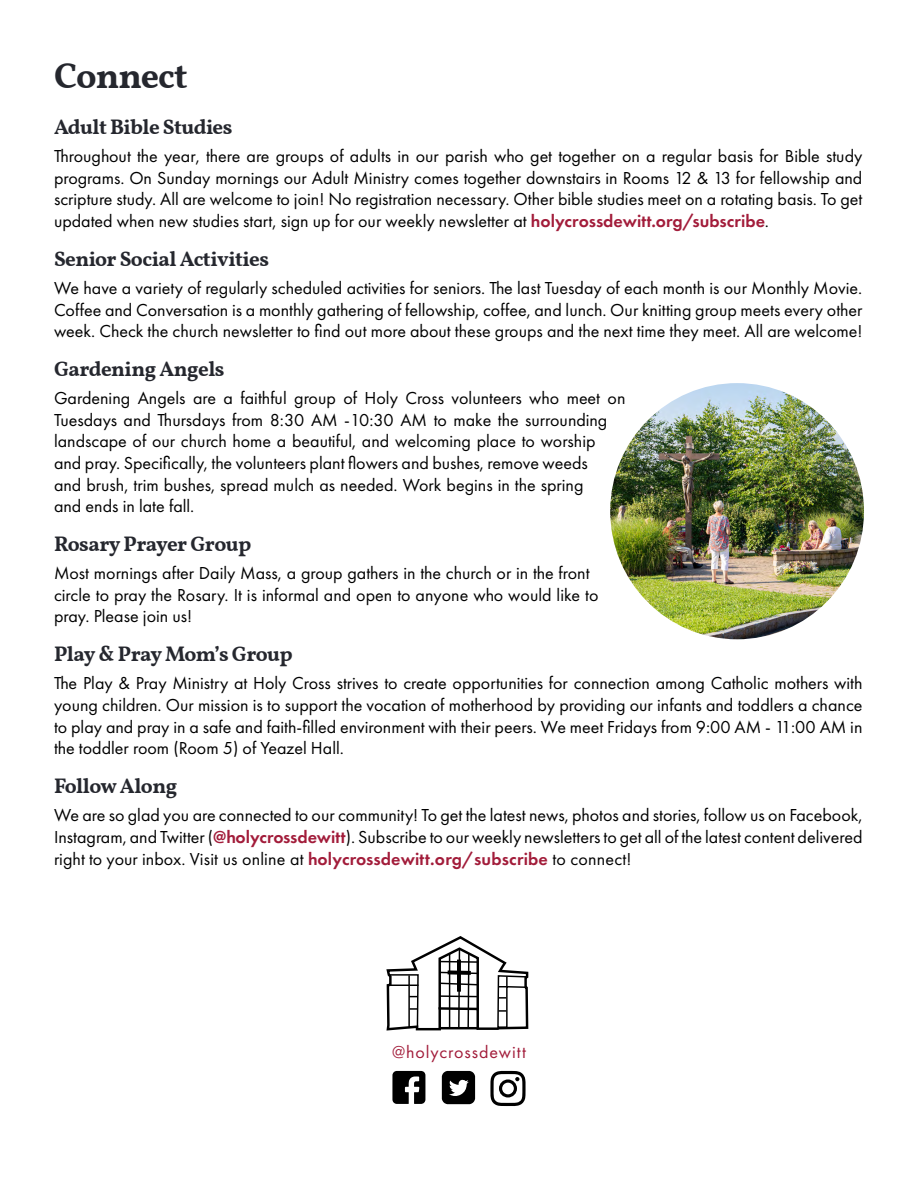
<style>
.page{position:relative;width:918px;height:1188px;background:#fff}
.page>*{position:absolute;margin:0;border:0;box-sizing:border-box;transform-origin:0 0}
.t1{font:700 36px "Vollkorn";letter-spacing:-.025em;color:#25272e}
.t2{font:700 21px "Vollkorn";letter-spacing:-.025em;color:#25272e}
.t3{font:18px/21.6px "Futura PT";color:#000;text-align:justify}
.t4{font:18px "Futura PT";letter-spacing:.05em;color:#a21c3a}
.s1{font-weight:600;color:#a21c3a}
</style>
<div class="page">
<svg style="left:386px;top:936px;width:143px;height:95px"></svg>
<svg style="left:392px;top:1071px;width:33px;height:33px"></svg>
<svg style="left:442px;top:1071px;width:33px;height:33px"></svg>
<svg style="left:490px;top:1071px;width:36px;height:35px"></svg>
<img style="left:610px;top:383px;width:254px;height:256px">
<h1 class="t1" style="left:54px;top:49px;width:135px">Connect</h1>
<p class="t2" style="left:54px;top:111px;width:180px">Adult Bible Studies</p>
<p class="t3" style="left:54px;top:145px;width:810px">Throughout the year, there are groups of adults in our parish who get together on a regular basis for Bible study programs. On Sunday mornings our Adult Ministry comes together downstairs in Rooms 12 &amp; 13 for fellowship and scripture study. All are welcome to join! No registration necessary. Other bible studies meet on a rotating basis. To get updated when new studies start, sign up for our weekly newsletter at <span class="s1">holycrossdewitt.org/subscribe</span>.</p>
<p class="t2" style="left:54px;top:243px;width:217px">Senior Social Activities</p>
<p class="t3" style="left:54px;top:277px;width:810px">We have a variety of regularly scheduled activities for seniors. The last Tuesday of each month is our Monthly Movie.<br>Coffee and Conversation is a monthly gathering of fellowship, coffee, and lunch. Our knitting group meets every other week. Check the church newsletter to find out more about these groups and the next time they meet. All are welcome!</p>
<p class="t2" style="left:54px;top:353px;width:172px">Gardening Angels</p>
<p class="t3" style="left:54px;top:387px;width:573px;text-align:left">Gardening Angels are a faithful group of Holy Cross volunteers who meet on Tuesdays and Thursdays from 8:30 AM -10:30 AM to make the surrounding landscape of our church home a beautiful, and welcoming place to worship and pray. Specifically, the volunteers plant flowers and bushes, remove weeds<br>and brush, trim bushes, spread mulch as needed. Work begins in the spring<br>and ends in late fall.</p>
<p class="t2" style="left:54px;top:528px;width:199px">Rosary Prayer Group</p>
<p class="t3" style="left:54px;top:562px;width:546px;text-align:left">Most mornings after Daily Mass, a group gathers in the church or in the front circle to pray the Rosary. It is informal and open to anyone who would like to pray. Please join us!</p>
<p class="t2" style="left:54px;top:638px;width:240px">Play &amp; Pray Mom’s Group</p>
<p class="t3" style="left:54px;top:673px;width:810px">The Play &amp; Pray Ministry at Holy Cross strives to create opportunities for connection among Catholic mothers with young children. Our mission is to support the vocation of motherhood by providing our infants and toddlers a chance to play and pray in a safe and faith-filled environment with their peers. We meet Fridays from 9:00 AM - 11:00 AM in the toddler room (Room 5) of Yeazel Hall.</p>
<p class="t2" style="left:54px;top:770px;width:125px">Follow Along</p>
<p class="t3" style="left:54px;top:804px;width:810px">We are so glad you are connected to our community! To get the latest news, photos and stories, follow us on Facebook, Instagram, and Twitter (<span class="s1">@holycrossdewitt</span>). Subscribe to our weekly newsletters to get all of the latest content delivered right to your inbox. Visit us online at <span class="s1">holycrossdewitt.org/subscribe</span> to connect!</p>
<p class="t4" style="left:392px;top:1041px;width:135px">@holycrossdewitt</p>
</div>
